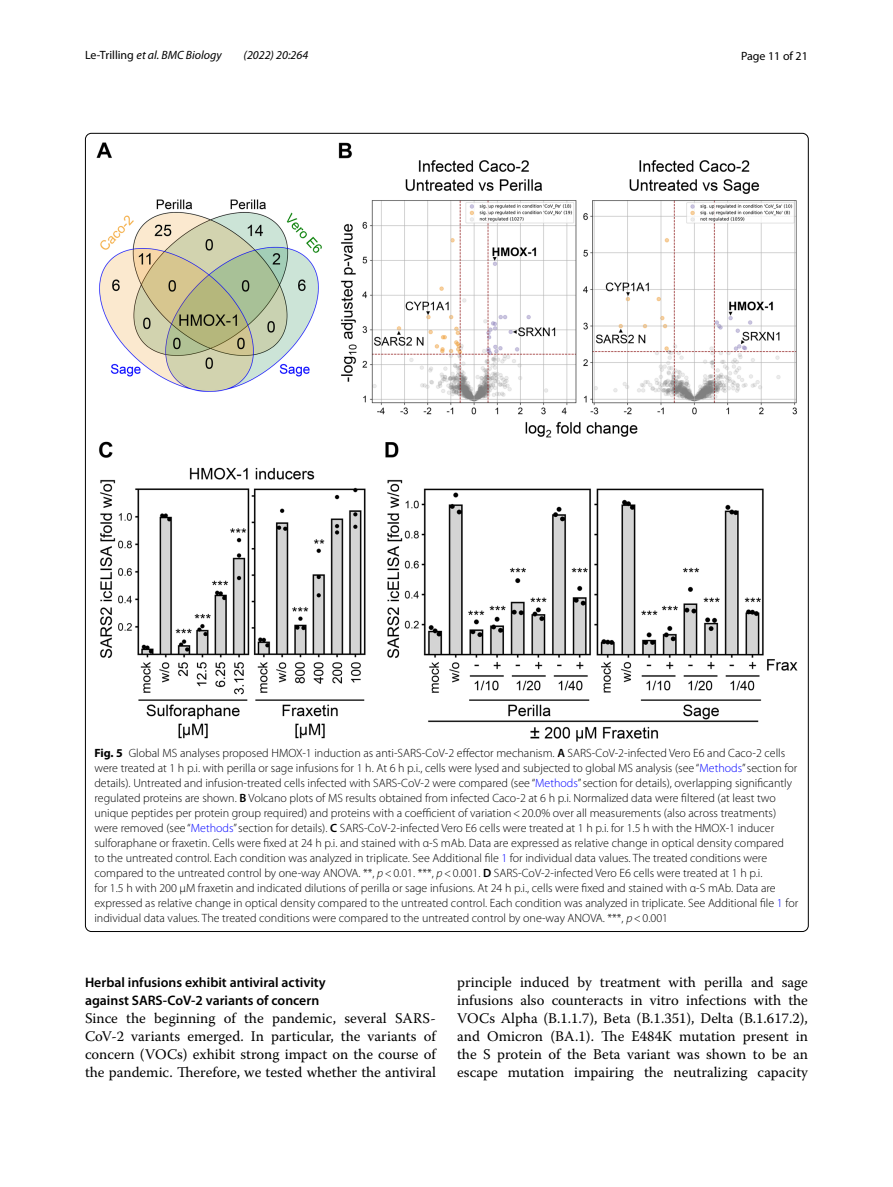
<style>
.page{position:relative;width:893px;height:1187px;background:#fff}
.page>*{position:absolute;margin:0;border:0;box-sizing:border-box;transform-origin:0 0}
.t1{font:14.7px/18px "Warnock Pro";color:#000;text-align:justify}
.t2{font:600 13.8px/18px "Myriad Pro";color:#000}
.t3{font:300 12px/15px "Myriad Pro";color:#000}
.t4{font:italic 12px "Myriad Pro";color:#000}
.t5{font:12px "Myriad Pro";color:#000}
.s1{font-style:normal}
.s2{font-weight:700}
.s3{font-weight:600}
.s4{color:#00f}
.s5{font-style:italic}
</style>
<div class="page">
<img style="left:97px;top:142px;width:700px;height:599px">
<p class="t4" style="left:85px;top:48px;width:138px"><span class="s1">Le‑Trilling</span> et al. BMC Biology</p>
<p class="t4" style="left:244px;top:48px;width:66px">(2022) 20:264</p>
<p class="t5" style="left:741px;top:48px;width:68px">Page 11 of 21</p>
<p class="t3" style="left:94px;top:745px;width:705px"><span class="s2">Fig. 5</span> Global MS analyses proposed HMOX-1 induction as anti-SARS-CoV-2 effector mechanism. <span class="s3">A</span> SARS-CoV-2-infected Vero E6 and Caco-2 cells were treated at 1 h p.i. with perilla or sage infusions for 1 h. At 6 h p.i., cells were lysed and subjected to global MS analysis (see “<span class="s4">Methods</span>” section for details). Untreated and infusion-treated cells infected with SARS-CoV-2 were compared (see “<span class="s4">Methods</span>” section for details), overlapping significantly regulated proteins are shown. <span class="s3">B</span> Volcano plots of MS results obtained from infected Caco-2 at 6 h p.i. Normalized data were filtered (at least two unique peptides per protein group required) and proteins with a coefficient of variation&lt;20.0% over all measurements (also across treatments) were removed (see “<span class="s4">Methods</span>” section for details). <span class="s3">C</span> SARS-CoV-2-infected Vero E6 cells were treated at 1 h p.i. for 1.5 h with the HMOX-1 inducer sulforaphane or fraxetin. Cells were fixed at 24 h p.i. and stained with α-S mAb. Data are expressed as relative change in optical density compared<br>to the untreated control. Each condition was analyzed in triplicate. See Additional file <span class="s4">1</span> for individual data values. The treated conditions were compared to the untreated control by one-way ANOVA. **, <span class="s5">p</span>&lt;0.01. ***, <span class="s5">p</span>&lt;0.001. <span class="s3">D</span> SARS-CoV-2-infected Vero E6 cells were treated at 1 h p.i.<br>for 1.5 h with 200 µM fraxetin and indicated dilutions of perilla or sage infusions. At 24 h p.i., cells were fixed and stained with α-S mAb. Data are expressed as relative change in optical density compared to the untreated control. Each condition was analyzed in triplicate. See Additional file <span class="s4">1</span> for individual data values. The treated conditions were compared to the untreated control by one-way ANOVA. ***, <span class="s5">p</span>&lt;0.001</p>
<p class="t2" style="left:85px;top:972px;width:242px">Herbal infusions exhibit antiviral activity against SARS‑CoV‑2 variants of concern</p>
<p class="t1" style="left:85px;top:1008px;width:352px">Since the beginning of the pandemic, several SARS-CoV-2 variants emerged. In particular, the variants of concern (VOCs) exhibit strong impact on the course of the pandemic. Therefore, we tested whether the antiviral</p>
<p class="t1" style="left:457px;top:972px;width:352px">principle induced by treatment with perilla and sage infusions also counteracts in vitro infections with the VOCs Alpha (B.1.1.7), Beta (B.1.351), Delta (B.1.617.2), and Omicron (BA.1). The E484K mutation present in the S protein of the Beta variant was shown to be an escape mutation impairing the neutralizing capacity</p>
</div>
